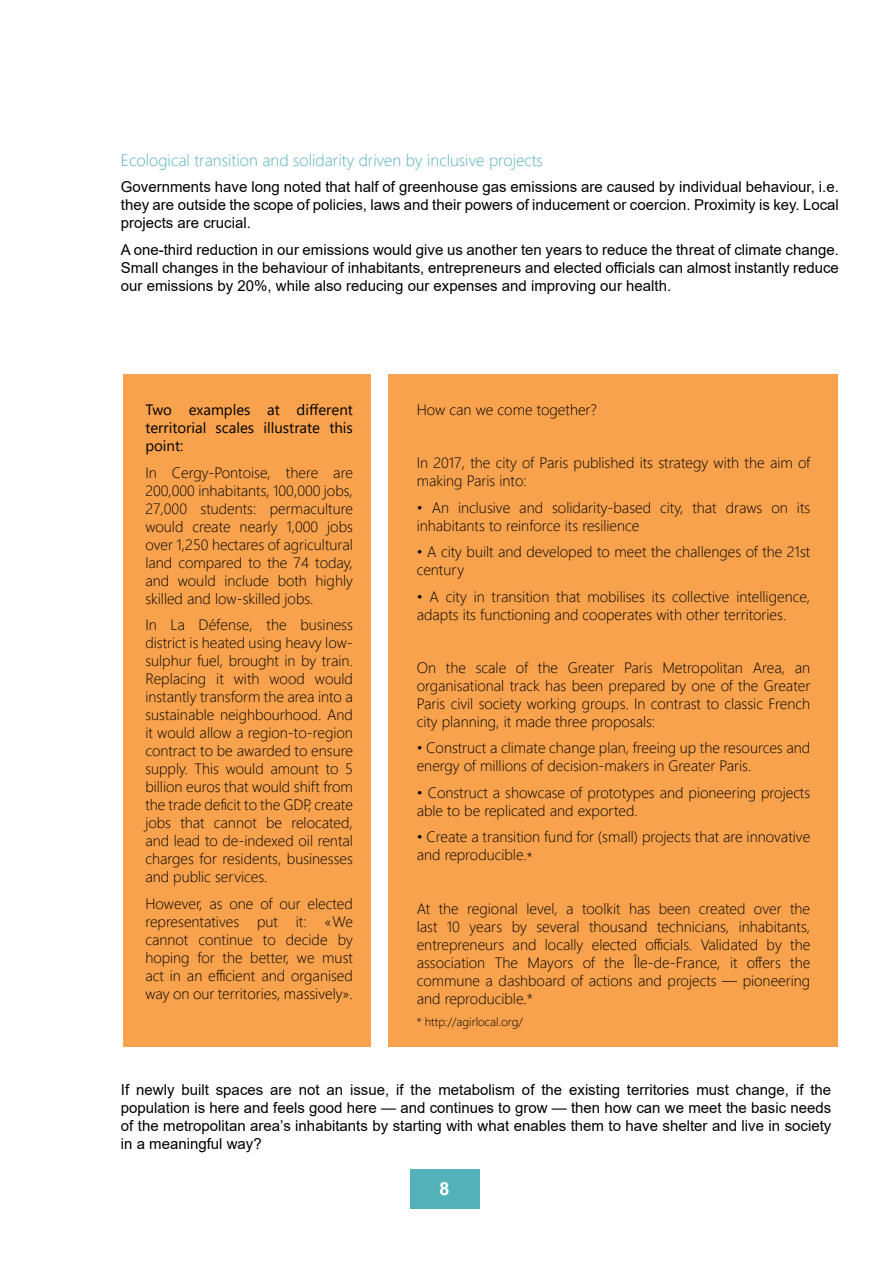
<style>
.page{position:relative;width:893px;height:1263px;background:#fff}
.page>*{position:absolute;margin:0;border:0;box-sizing:border-box;transform-origin:0 0}
.t1{font:700 18px "Arial";color:#fff}
.t2{font:300 16.5px "Segoe UI";color:#53b1b9}
.t3{font:300 15px/18px "Segoe UI";color:#000}
.t4{font:15px/18px "Arial";color:#000;text-align:justify}
.t5{font:15px/18px "Segoe UI";color:#000;text-align:justify}
.t6{font:300 12px "Segoe UI";color:#000}
</style>
<div class="page">
<div style="left:410px;top:1169px;width:70px;height:40px;background:#53b1b9"></div>
<div style="left:123px;top:375px;width:248px;height:672px;background:#f8a24d"></div>
<div style="left:389px;top:375px;width:449px;height:672px;background:#f8a24d"></div>
<p class="t2" style="left:121px;top:144px;width:424px">Ecological transition and solidarity driven by inclusive projects</p>
<p class="t4" style="left:121px;top:178px;width:719px">Governments have long noted that half of greenhouse gas emissions are caused by individual behaviour, i.e. they are outside the scope of policies, laws and their powers of inducement or coercion. Proximity is key. Local projects are crucial.</p>
<p class="t4" style="left:121px;top:240px;width:719px">A one-third reduction in our emissions would give us another ten years to reduce the threat of climate change.<br>Small changes in the behaviour of inhabitants, entrepreneurs and elected officials can almost instantly reduce our emissions by 20%, while also reducing our expenses and improving our health.</p>
<p class="t5" style="left:145px;top:400px;width:209px">Two examples at different territorial scales illustrate this point:</p>
<p class="t3" style="left:145px;top:462px;width:209px;text-align:justify">In Cergy-Pontoise, there are 200,000 inhabitants, 100,000 jobs, 27,000 students: permaculture would create nearly 1,000 jobs over 1,250 hectares of agricultural land compared to the 74 today, and would include both highly skilled and low-skilled jobs.</p>
<p class="t3" style="left:145px;top:615px;width:209px;text-align:justify">In La Défense, the business district is heated using heavy low&shy;sulphur fuel, brought in by train.<br>Replacing it with wood would instantly transform the area into a sustainable neighbourhood. And it would allow a region-to-region contract to be awarded to ensure supply. This would amount to 5 billion euros that would shift from the trade deficit to the GDP, create jobs that cannot be relocated, and lead to de-indexed oil rental charges for residents, businesses and public services.</p>
<p class="t3" style="left:145px;top:893px;width:209px;text-align:justify">However, as one of our elected representatives put it: «We cannot continue to decide by hoping for the better, we must act in an efficient and organised way on our territories, massively».</p>
<p class="t3" style="left:417px;top:400px;width:182px">How can we come together?</p>
<p class="t3" style="left:417px;top:453px;width:395px">In 2017, the city of Paris published its strategy with the aim of making Paris into:</p>
<p class="t3" style="left:417px;top:497px;width:395px">• An inclusive and solidarity-based city, that draws on its inhabitants to reinforce its resilience</p>
<p class="t3" style="left:417px;top:542px;width:395px">• A city built and developed to meet the challenges of the 21st century</p>
<p class="t3" style="left:417px;top:586px;width:395px">• A city in transition that mobilises its collective intelligence, adapts its functioning and cooperates with other territories.</p>
<p class="t3" style="left:417px;top:657px;width:395px;text-align:justify">On the scale of the Greater Paris Metropolitan Area, an organisational track has been prepared by one of the Greater Paris civil society working groups. In contrast to classic French city planning, it made three proposals:</p>
<p class="t3" style="left:417px;top:738px;width:395px">• Construct a climate change plan, freeing up the resources and energy of millions of decision-makers in Greater Paris.</p>
<p class="t3" style="left:417px;top:782px;width:395px">• Construct a showcase of prototypes and pioneering projects able to be replicated and exported.</p>
<p class="t3" style="left:417px;top:827px;width:395px">• Create a transition fund for (small) projects that are innovative and reproducible.٭</p>
<p class="t3" style="left:417px;top:898px;width:395px;text-align:justify">At the regional level, a toolkit has been created over the last 10 years by several thousand technicians, inhabitants, entrepreneurs and locally elected officials. Validated by the association The Mayors of the Île-de-France, it offers the commune a dashboard of actions and projects — pioneering and reproducible.*</p>
<p class="t6" style="left:417px;top:1011px;width:108px">* http://agirlocal.org/</p>
<p class="t4" style="left:121px;top:1081px;width:712px">If newly built spaces are not an issue, if the metabolism of the existing territories must change, if the population is here and feels good here — and continues to grow — then how can we meet the basic needs of the metropolitan area’s inhabitants by starting with what enables them to have shelter and live in society in a meaningful way?</p>
<p class="t1" style="left:440px;top:1176px;width:12px">8</p>
</div>
